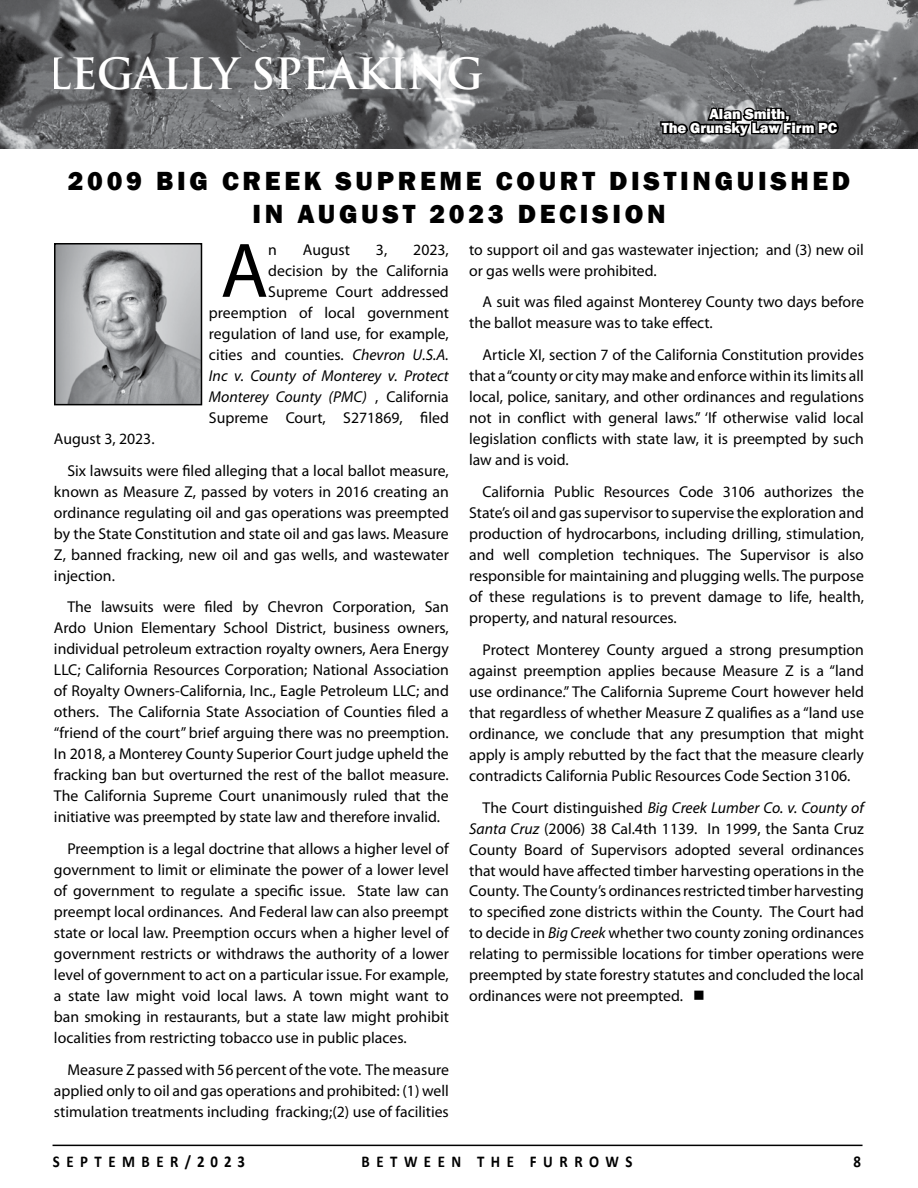
<style>
.page{position:relative;width:918px;height:1188px;background:#fff}
.page>*{position:absolute;margin:0;border:0;box-sizing:border-box;transform-origin:0 0}
.t1{font:78px "Myriad Pro";color:#000}
.t2{font:700 42px "Trajan Pro";letter-spacing:-.01em;color:#fff}
.t3{font:800 27px "Franklin Gothic";letter-spacing:.135em;color:#000}
.t4{font:700 16.5px "Calibri";letter-spacing:.44em;color:#000;scale:.9 1}
.t5{font:15.75px/21px "Myriad Pro";color:#000;text-align:justify}
.t6{font:800 15px/13.5px "Franklin Gothic";color:#fff;text-align:center}
.s1{font-style:italic}
</style>
<div class="page">
<hr style="left:53px;top:1145px;width:810px;height:1px;background:#000">
<img style="left:0;top:0;width:918px;height:149px">
<div style="left:54px;top:59px;width:445px;height:38px;background:#000;opacity:.14"></div>
<svg style="left:659px;top:106px;width:182px;height:43px;background:#525354"></svg>
<img style="left:57px;top:246px;width:142px;height:156px">
<div style="left:54px;top:243px;width:148px;height:162px;border:2px solid #000"></div>
<h2 class="t2" style="left:46px;top:47px;width:439px">LEGALLY SPEAKING</h2>
<p class="t6" style="left:662px;top:107px;width:177px">Alan Smith,<br>The Grunsky Law Firm PC</p>
<h3 class="t3" style="left:68px;top:164px;width:195px">2009 BIG CREE</h3>
<h3 class="t3" style="left:304px;top:164px;width:54px">K SUPREME</h3>
<h3 class="t3" style="left:496px;top:164px;width:42px">COURT</h3>
<h3 class="t3" style="left:609px;top:164px;width:243px">DIST INGUISHED</h3>
<h3 class="t3" style="left:252px;top:197px;width:128px">IN AUGUST</h3>
<h3 class="t3" style="left:429px;top:197px;width:238px">2023 DECISION</h3>
<h1 class="t1" style="left:221px;top:223px;width:49px">A</h1>
<p class="t5" style="left:268px;top:239px;width:10px">n</p>
<p class="t5" style="left:303px;top:239px;width:49px">August</p>
<p class="t5" style="left:376px;top:239px;width:13px">3,</p>
<p class="t5" style="left:469px;top:239px;width:396px">to support oil and gas wastewater injection; and (3) new oil or gas wells were prohibited.</p>
<p class="t5" style="left:469px;top:291px;width:396px;text-indent:13px">A suit was filed against Monterey County two days before the ballot measure was to take effect.</p>
<p class="t5" style="left:469px;top:344px;width:396px;text-indent:13px">Article XI, section 7 of the California Constitution provides that a “county or city may make and enforce within its limits all local, police, sanitary, and other ordinances and regulations not in conflict with general laws.” ‘If otherwise valid local legislation conflicts with state law, it is preempted by such law and is void.</p>
<p class="t5" style="left:469px;top:481px;width:396px;text-indent:13px">California Public Resources Code 3106 authorizes the State’s oil and gas supervisor to supervise the exploration and production of hydrocarbons, including drilling, stimulation, and well completion techniques. The Supervisor is also responsible for maintaining and plugging wells. The purpose of these regulations is to prevent damage to life, health, property, and natural resources.</p>
<p class="t5" style="left:469px;top:639px;width:396px;text-indent:13px">Protect Monterey County argued a strong presumption against preemption applies because Measure Z is a “land use ordinance.” The California Supreme Court however held that regardless of whether Measure Z qualifies as a “land use ordinance, we conclude that any presumption that might apply is amply rebutted by the fact that the measure clearly contradicts California Public Resources Code Section 3106.</p>
<p class="t5" style="left:469px;top:796px;width:396px;text-indent:13px">The Court distinguished <span class="s1">Big Creek Lumber Co. v. County of Santa Cruz</span> (2006) 38 Cal.4th 1139. In 1999, the Santa Cruz County Board of Supervisors adopted several ordinances that would have affected timber harvesting operations in the County. The County’s ordinances restricted timber harvesting to specified zone districts within the County. The Court had to decide in <span class="s1">Big Creek</span> whether two county zoning ordinances relating to permissible locations for timber operations were preempted by state forestry statutes and concluded the local ordinances were not preempted. ■</p>
<p class="t5" style="left:209px;top:239px;width:241px;text-align:right">2023,<br>decision by the California<br>Supreme Court addressed preemption of local government regulation of land use, for example, cities and counties. <span class="s1">Chevron U.S.A.<br>Inc v. County of Monterey v. Protect<br>Monterey County (PMC)</span> , California<br>Supreme Court, S271869, filed</p>
<p class="t5" style="left:67px;top:422px;width:383px;line-height:31.8px;text-indent:-13px">August 3, 2023.<br>Six lawsuits were filed alleging that a local ballot measure,</p>
<p class="t5" style="left:54px;top:481px;width:396px">known as Measure Z, passed by voters in 2016 creating an ordinance regulating oil and gas operations was preempted by the State Constitution and state oil and gas laws. Measure Z, banned fracking, new oil and gas wells, and wastewater injection.</p>
<p class="t5" style="left:54px;top:596px;width:396px;text-indent:13px">The lawsuits were filed by Chevron Corporation, San Ardo Union Elementary School District, business owners, individual petroleum extraction royalty owners, Aera Energy LLC; California Resources Corporation; National Association of Royalty Owners-California, Inc., Eagle Petroleum LLC; and others. The California State Association of Counties filed a “friend of the court” brief arguing there was no preemption.<br>In 2018, a Monterey County Superior Court judge upheld the fracking ban but overturned the rest of the ballot measure.<br>The California Supreme Court unanimously ruled that the initiative was preempted by state law and therefore invalid.</p>
<p class="t5" style="left:54px;top:838px;width:396px;text-indent:13px">Preemption is a legal doctrine that allows a higher level of government to limit or eliminate the power of a lower level of government to regulate a specific issue. State law can preempt local ordinances. And Federal law can also preempt state or local law. Preemption occurs when a higher level of government restricts or withdraws the authority of a lower level of government to act on a particular issue. For example, a state law might void local laws. A town might want to ban smoking in restaurants, but a state law might prohibit localities from restricting tobacco use in public places.</p>
<p class="t5" style="left:54px;top:1059px;width:396px;text-indent:13px">Measure Z passed with 56 percent of the vote. The measure applied only to oil and gas operations and prohibited: (1) well stimulation treatments including fracking;(2) use of facilities</p>
<p class="t4" style="left:53px;top:1151px;width:215px">SEPTEMBER/2023</p>
<p class="t4" style="left:362px;top:1151px;width:301px">B ETWEEN TH E FURRO WS</p>
<p class="t4" style="left:853px;top:1151px;width:10px">8</p>
</div>
